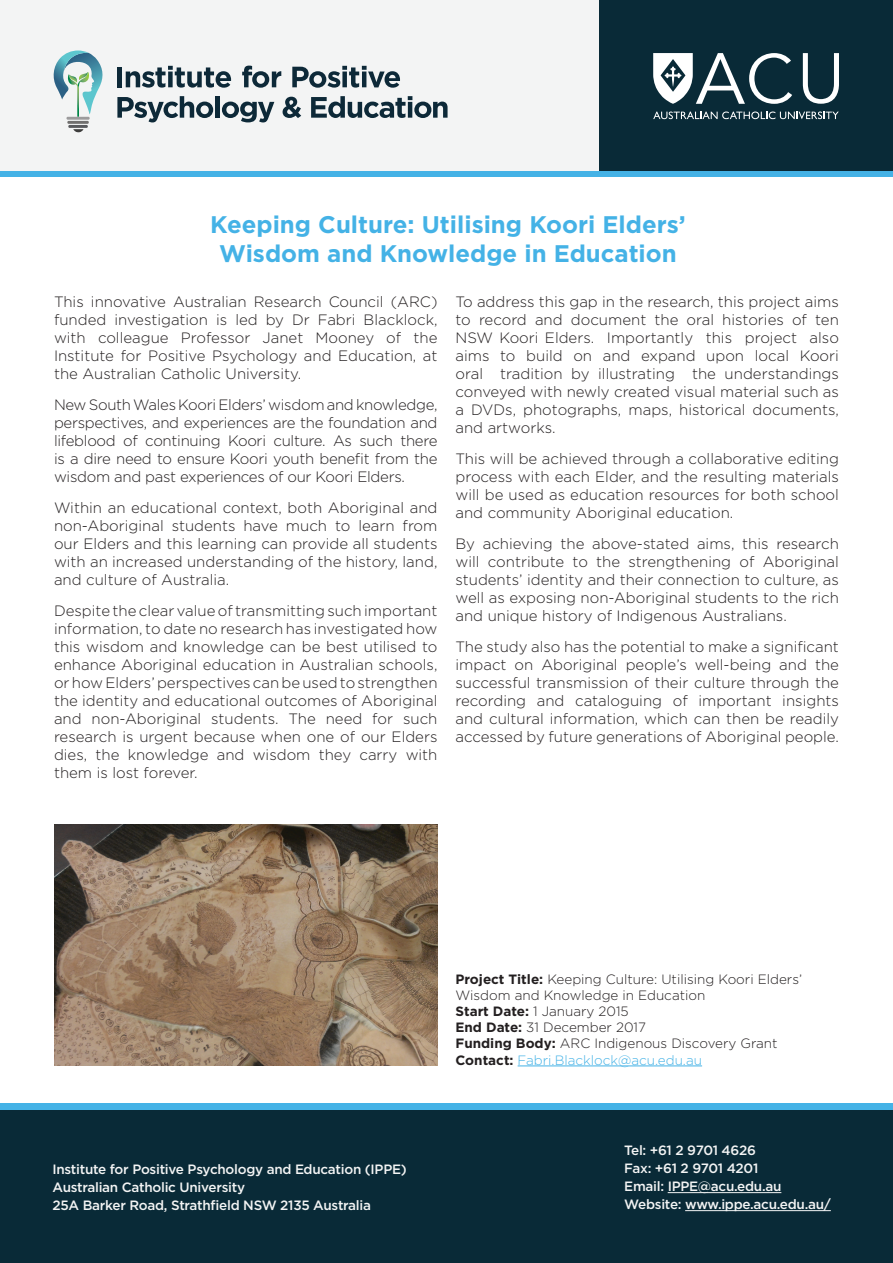
<style>
.page{position:relative;width:893px;height:1263px;background:#fff}
.page>*{position:absolute;margin:0;border:0;box-sizing:border-box;transform-origin:0 0}
.t1{font:700 24px/28.8px "Gotham";color:#44b2e6;text-align:center}
.t2{font:300 15px/18px "Gotham";color:#231f20;text-align:justify}
.t3{font:500 13.5px "Gotham";letter-spacing:-.02em;color:#f3f4f4}
.t4{font:300 13.5px/16.2px "Gotham";color:#231f20}
.t5{font:300 13.5px "Gotham";color:#44b2e6}
.s1{font-weight:700}
.s2{font-weight:700;color:#231f20}
</style>
<div class="page">
<hr style="left:518px;top:1065px;width:184px;height:1px;background:#44b2e6">
<div style="left:0;top:1110px;width:893px;height:153px;background:#092a37"></div>
<hr style="left:668px;top:1192px;width:113px;height:1px;background:#f3f4f4">
<hr style="left:685px;top:1210px;width:146px;height:1px;background:#f3f4f4">
<img style="left:54px;top:825px;width:384px;height:240px">
<div style="left:0;top:171px;width:893px;height:6px;background:#44b2e6"></div>
<div style="left:0;top:1103px;width:893px;height:7px;background:#44b2e6"></div>
<div style="left:0;top:0;width:599px;height:171px;background:#f3f4f4"></div>
<div style="left:599px;top:0;width:294px;height:171px;background:#092a37"></div>
<hr style="left:118px;top:67px;width:4px;height:20px;background:#0d2938">
<svg style="left:126px;top:66px;width:105px;height:22px"></svg>
<svg style="left:242px;top:66px;width:39px;height:22px"></svg>
<svg style="left:292px;top:66px;width:108px;height:22px"></svg>
<svg style="left:117px;top:96px;width:96px;height:26px"></svg>
<div style="left:215px;top:96px;width:5px;height:22px;background:#0d2938"></div>
<svg style="left:222px;top:102px;width:52px;height:20px"></svg>
<svg style="left:283px;top:97px;width:18px;height:21px"></svg>
<svg style="left:311px;top:96px;width:137px;height:22px"></svg>
<svg style="left:53px;top:50px;width:50px;height:82px"></svg>
<svg style="left:653px;top:112px;width:186px;height:7px"></svg>
<svg style="left:803px;top:53px;width:36px;height:51px"></svg>
<svg style="left:653px;top:53px;width:139px;height:51px"></svg>
<p class="t1" style="left:210px;top:210px;width:477px">Keeping Culture: Utilising Koori Elders’<br>Wisdom and Knowledge in Education</p>
<p class="t2" style="left:54px;top:293px;width:385px">This innovative Australian Research Council (ARC) funded investigation is led by Dr Fabri Blacklock, with colleague Professor Janet Mooney of the Institute for Positive Psychology and Education, at the Australian Catholic University.</p>
<p class="t2" style="left:54px;top:395px;width:385px">New South Wales Koori Elders’ wisdom and knowledge, perspectives, and experiences are the foundation and lifeblood of continuing Koori culture. As such there is a dire need to ensure Koori youth benefit from the wisdom and past experiences of our Koori Elders.</p>
<p class="t2" style="left:54px;top:498px;width:385px">Within an educational context, both Aboriginal and non-Aboriginal students have much to learn from our Elders and this learning can provide all students with an increased understanding of the history, land, and culture of Australia.</p>
<p class="t2" style="left:54px;top:601px;width:385px">Despite the clear value of transmitting such important information, to date no research has investigated how this wisdom and knowledge can be best utilised to enhance Aboriginal education in Australian schools, or how Elders’ perspectives can be used to strengthen the identity and educational outcomes of Aboriginal and non-Aboriginal students. The need for such research is urgent because when one of our Elders dies, the knowledge and wisdom they carry with them is lost forever.</p>
<p class="t2" style="left:455px;top:293px;width:385px">To address this gap in the research, this project aims to record and document the oral histories of ten NSW Koori Elders. Importantly this project also aims to build on and expand upon local Koori oral tradition by illustrating the understandings conveyed with newly created visual material such as a DVDs, photographs, maps, historical documents, and artworks.</p>
<p class="t2" style="left:455px;top:449px;width:385px">This will be achieved through a collaborative editing process with each Elder, and the resulting materials will be used as education resources for both school and community Aboriginal education.</p>
<p class="t2" style="left:455px;top:534px;width:385px">By achieving the above-stated aims, this research will contribute to the strengthening of Aboriginal students’ identity and their connection to culture, as well as exposing non-Aboriginal students to the rich and unique history of Indigenous Australians.</p>
<p class="t2" style="left:455px;top:637px;width:385px">The study also has the potential to make a significant impact on Aboriginal people’s well-being and the successful transmission of their culture through the recording and cataloguing of important insights and cultural information, which can then be readily accessed by future generations of Aboriginal people.</p>
<p class="t3" style="left:53px;top:1160px;width:356px">Institute for Positive Psychology and Education (IPPE)</p>
<p class="t3" style="left:53px;top:1178px;width:194px">Australian Catholic University</p>
<p class="t3" style="left:53px;top:1196px;width:320px">25A Barker Road, Strathfield NSW 2135 Australia</p>
<p class="t4" style="left:455px;top:970px;width:348px"><span class="s1">Project Title:</span> Keeping Culture: Utilising Koori Elders’<br>Wisdom and Knowledge in Education</p>
<p class="t4" style="left:455px;top:1003px;width:175px"><span class="s1">Start Date:</span> 1 January 2015</p>
<p class="t4" style="left:455px;top:1019px;width:192px"><span class="s1">End Date:</span> 31 December 2017</p>
<p class="t4" style="left:455px;top:1035px;width:323px"><span class="s1">Funding Body:</span> ARC Indigenous Discovery Grant</p>
<p class="t5" style="left:455px;top:1051px;width:248px"><span class="s2">Contact:</span> Fabri.Blacklock@acu.edu.au</p>
<p class="t3" style="left:624px;top:1142px;width:133px">Tel: +61 2 9701 4626</p>
<p class="t3" style="left:624px;top:1160px;width:136px">Fax: +61 2 9701 4201</p>
<p class="t3" style="left:624px;top:1178px;width:159px">Email: IPPE@acu.edu.au</p>
<p class="t3" style="left:624px;top:1196px;width:208px">Website: www.ippe.acu.edu.au/</p>
</div>
